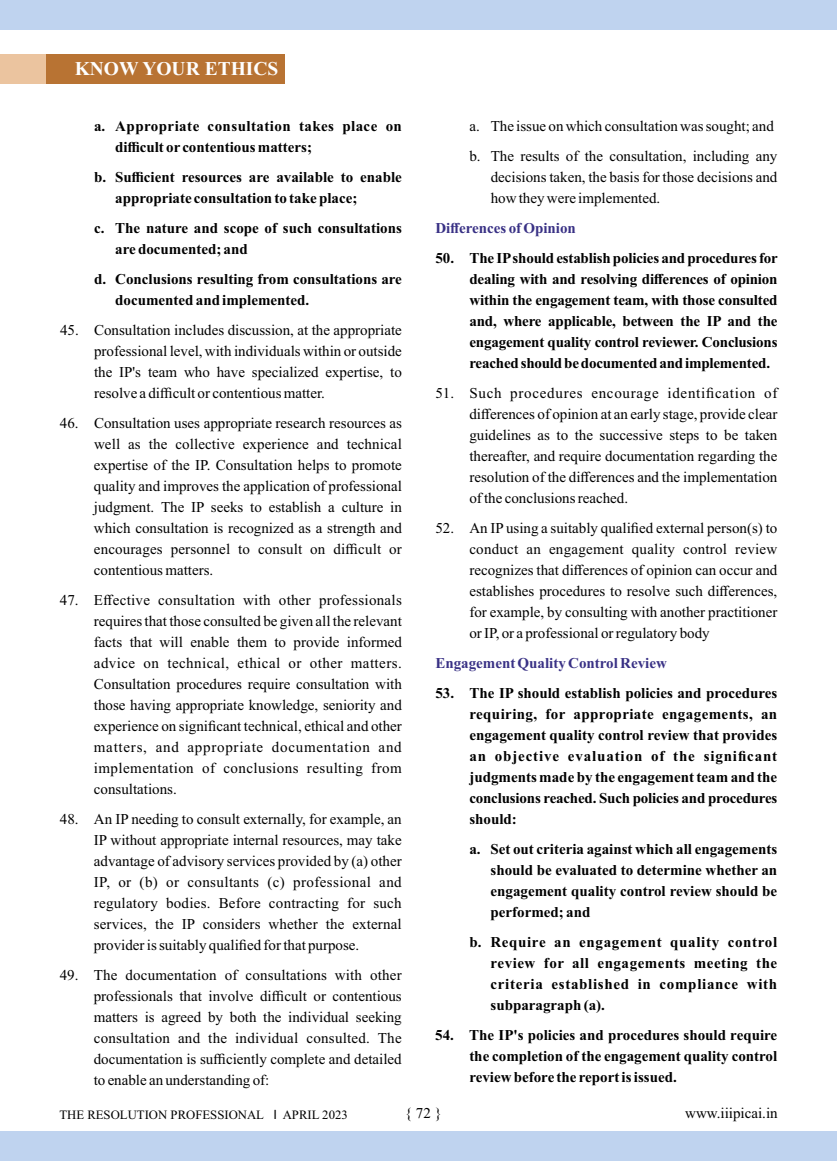
<style>
.page{position:relative;width:837px;height:1161px;background:#fff}
.page>*{position:absolute;margin:0;border:0;box-sizing:border-box;transform-origin:0 0}
.t1{font:700 19.5px "Times New Roman";color:#fefefe}
.t2{font:15px/21px "Times New Roman";color:#000;text-align:justify}
.t3{font:700 15px/21px "Times New Roman";color:#000;text-align:justify}
.t4{font:700 15px/21px "Times New Roman";letter-spacing:.03em;color:#000}
.t5{font:700 15px "Times New Roman";color:#393185}
.t6{font:12.75px "Times New Roman";color:#000}
.s1{font-family:"Arial"}
</style>
<div class="page">
<div style="left:0;top:0;width:837px;height:30px;background:#bfd3ef"></div>
<div style="left:46px;top:54px;width:239px;height:30px;background:#b87333"></div>
<div style="left:0;top:54px;width:46px;height:30px;background:#ebc49f"></div>
<div style="left:0;top:1131px;width:837px;height:30px;background:#bfd3ef"></div>
<h1 class="t1" style="left:75px;top:62px;width:205px">KNOW YOUR ETHICS</h1>
<p class="t4" style="left:115px;top:117px;width:288px;text-indent:-21px">a. Appropriate consultation takes place on difficult or contentious matters;</p>
<p class="t3" style="left:115px;top:168px;width:288px;text-indent:-21px">b. Sufficient resources are available to enable appropriate consultation to take place;</p>
<p class="t3" style="left:115px;top:219px;width:288px;text-indent:-21px">c. The nature and scope of such consultations are documented; and</p>
<p class="t3" style="left:115px;top:270px;width:288px;text-indent:-21px">d. Conclusions resulting from consultations are documented and implemented.</p>
<p class="t2" style="left:94px;top:320px;width:309px;text-indent:-34px">45. Consultation includes discussion, at the appropriate professional level, with individuals within or outside the IP's team who have specialized expertise, to resolve a difficult or contentious matter.</p>
<p class="t2" style="left:94px;top:413px;width:309px;text-indent:-34px">46. Consultation uses appropriate research resources as well as the collective experience and technical expertise of the IP. Consultation helps to promote quality and improves the application of professional judgment. The IP seeks to establish a culture in which consultation is recognized as a strength and encourages personnel to consult on difficult or contentious matters.</p>
<p class="t2" style="left:94px;top:590px;width:310px;text-indent:-34px">47. Effective consultation with other professionals requires that those consulted be given all the relevant facts that will enable them to provide informed advice on technical, ethical or other matters.<br>Consultation procedures require consultation with those having appropriate knowledge, seniority and experience on significant technical, ethical and other matters, and appropriate documentation and implementation of conclusions resulting from consultations.</p>
<p class="t2" style="left:94px;top:809px;width:310px;text-indent:-34px">48. An IP needing to consult externally, for example, an IP without appropriate internal resources, may take advantage of advisory services provided by (a) other IP, or (b) or consultants (c) professional and regulatory bodies. Before contracting for such services, the IP considers whether the external provider is suitably qualified for that purpose.</p>
<p class="t2" style="left:94px;top:965px;width:309px;text-indent:-34px">49. The documentation of consultations with other professionals that involve difficult or contentious matters is agreed by both the individual seeking consultation and the individual consulted. The documentation is sufficiently complete and detailed to enable an understanding of:</p>
<p class="t2" style="left:469px;top:112px;width:309px;line-height:30px">a. The issue on which consultation was sought; and b. The results of the consultation, including any</p>
<p class="t2" style="left:491px;top:167px;width:288px">decisions taken, the basis for those decisions and how they were implemented.</p>
<p class="t5" style="left:435px;top:222px;width:142px">Differences of Opinion</p>
<p class="t3" style="left:469px;top:249px;width:310px;text-indent:-34px">50. The IPshould establish policies and procedures for dealing with and resolving differences of opinion within the engagement team, with those consulted and, where applicable, between the IP and the engagement quality control reviewer. Conclusions reachedshouldbedocumentedandimplemented.</p>
<p class="t2" style="left:469px;top:383px;width:309px;text-indent:-34px">51. Such procedures encourage identification of differences of opinion at an early stage, provide clear guidelines as to the successive steps to be taken thereafter, and require documentation regarding the resolution of the differences and the implementation of the conclusions reached.</p>
<p class="t2" style="left:469px;top:518px;width:309px;text-indent:-34px">52. An IPusing a suitably qualified external person(s) to conduct an engagement quality control review recognizes that differences of opinion can occur and establishes procedures to resolve such differences, for example, by consulting with another practitioner or IP, or a professional or regulatory body</p>
<p class="t5" style="left:435px;top:657px;width:233px">Engagement Quality Control Review</p>
<p class="t3" style="left:469px;top:684px;width:310px;text-indent:-34px">53. The IP should establish policies and procedures requiring, for appropriate engagements, an engagement quality control review that provides an objective evaluation of the significant judgments made by the engagement team and the conclusions reached. Such policies and procedures should:</p>
<p class="t3" style="left:491px;top:840px;width:288px;text-indent:-21px">a. Set out criteria against which all engagements should be evaluated to determine whether an engagement quality control review should be performed; and</p>
<p class="t3" style="left:491px;top:933px;width:288px;text-indent:-21px">b. Require an engagement quality control review for all engagements meeting the criteria established in compliance with subparagraph (a).</p>
<p class="t3" style="left:469px;top:1026px;width:309px;text-indent:-34px">54. The IP's policies and procedures should require the completion of the engagement quality control review before the report is issued.</p>
<p class="t6" style="left:59px;top:1111px;width:290px">THE RESOLUTION PROFESSIONAL <span class="s1">I</span> APRIL 2023</p>
<p class="t2" style="left:405px;top:1104px;width:38px">{ 72 }</p>
<p class="t2" style="left:685px;top:1104px;width:94px">www.iiipicai.in</p>
</div>
